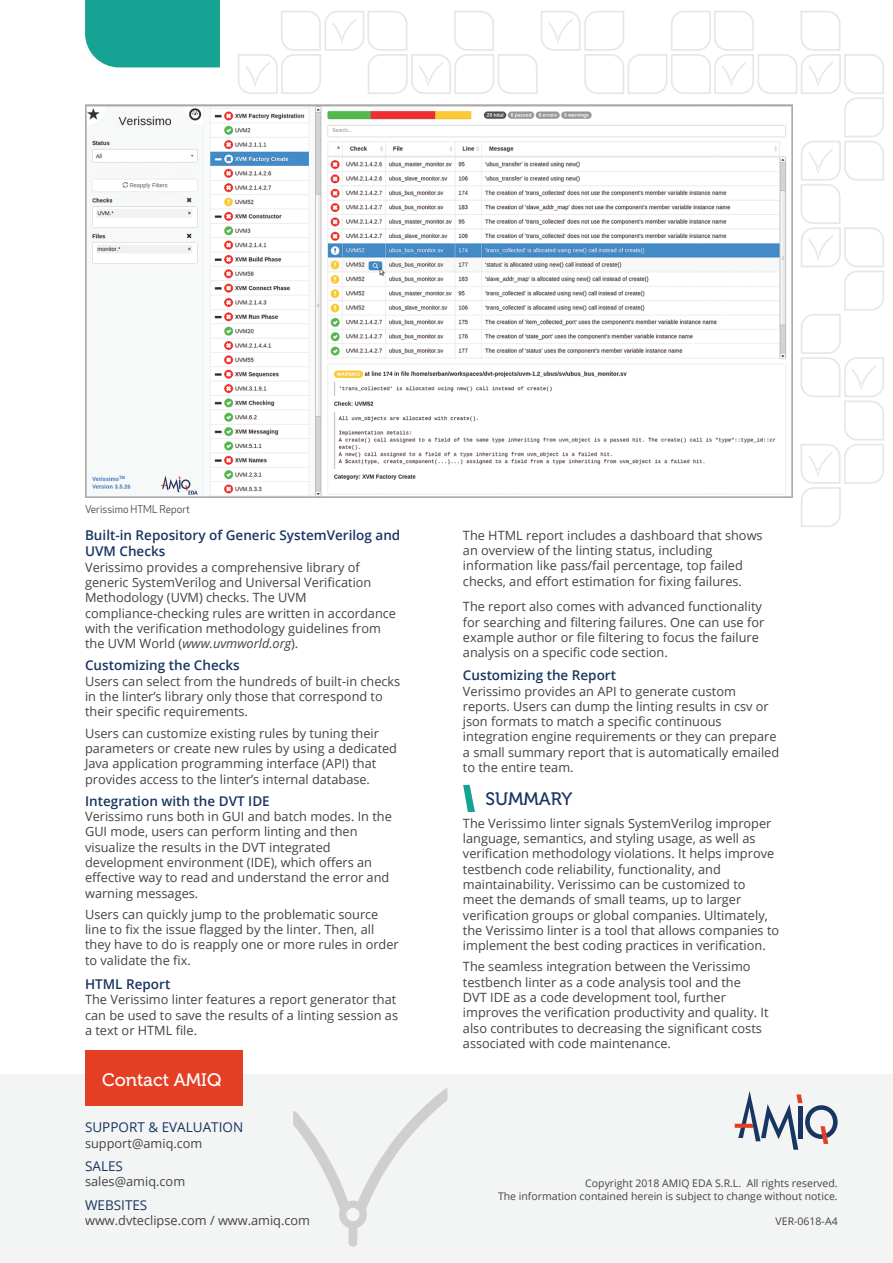
<style>
.page{position:relative;width:893px;height:1263px;background:#fff}
.page>*{position:absolute;margin:0;border:0;box-sizing:border-box;transform-origin:0 0}
.t1{font:18px "Museo 500";color:#fff}
.t2{font:18px "Museo 500";color:#183661}
.t3{font:600 13.5px/16.2px "Open Sans";color:#183661}
.t4{font:13.5px "Open Sans";color:#183661}
.t5{font:12.75px/15.3px "Open Sans";color:#434343}
.t6{font:10.5px/12.6px "Open Sans";color:#434343;text-align:right}
.t7{font:10.5px "Apex New";color:#434343}
.s1{font-style:italic}
</style>
<div class="page">
<div style="left:0;top:1074px;width:893px;height:189px;background:#f3f4f4"></div>
<svg style="left:463px;top:785px;width:12px;height:27px"></svg>
<div style="left:85px;top:1050px;width:157px;height:55px;background:#e43f25"></div>
<div style="left:348px;top:1222px;width:9px;height:25px;background:#cfcfce;border-radius:4px"></div>
<svg style="left:293px;top:1088px;width:154px;height:140px"></svg>
<svg style="left:85px;top:104px;width:153px;height:394px"></svg>
<div style="left:85px;top:0;width:135px;height:67px;background:#17a393"></div>
<svg style="left:238px;top:11px;width:646px;height:516px"></svg>
<svg style="left:735px;top:1091px;width:103px;height:59px"></svg>
<p class="t7" style="left:85px;top:503px;width:107px">Verissimo HTML Report</p>
<p class="t3" style="left:85px;top:527px;width:317px">Built-in Repository of Generic SystemVerilog and<br>UVM Checks</p>
<p class="t5" style="left:85px;top:559px;width:312px">Verissimo provides a comprehensive library of generic SystemVerilog and Universal Verification Methodology (UVM) checks. The UVM compliance-checking rules are written in accordance with the verification methodology guidelines from the UVM World (<span class="s1">www.uvmworld.org</span>).</p>
<p class="t3" style="left:85px;top:657px;width:156px">Customizing the Checks</p>
<p class="t5" style="left:85px;top:673px;width:317px">Users can select from the hundreds of built-in checks in the linter’s library only those that correspond to their specific requirements.</p>
<p class="t5" style="left:85px;top:725px;width:314px">Users can customize existing rules by tuning their parameters or create new rules by using a dedicated Java application programming interface (API) that provides access to the linter’s internal database.</p>
<p class="t3" style="left:85px;top:792px;width:186px">Integration with the DVT IDE</p>
<p class="t5" style="left:85px;top:808px;width:308px">Verissimo runs both in GUI and batch modes. In the GUI mode, users can perform linting and then visualize the results in the DVT integrated development environment (IDE), which offers an effective way to read and understand the error and warning messages.</p>
<p class="t5" style="left:85px;top:906px;width:315px">Users can quickly jump to the problematic source line to fix the issue flagged by the linter. Then, all they have to do is reapply one or more rules in order to validate the fix.</p>
<p class="t3" style="left:85px;top:976px;width:87px">HTML Report</p>
<p class="t5" style="left:85px;top:992px;width:315px">The Verissimo linter features a report generator that can be used to save the results of a linting session as a text or HTML file.</p>
<h1 class="t1" style="left:102px;top:1070px;width:121px">Contact AMIQ</h1>
<p class="t4" style="left:85px;top:1118px;width:160px">SUPPORT &amp; EVALUATION</p>
<p class="t5" style="left:85px;top:1135px;width:119px">support@amiq.com</p>
<p class="t4" style="left:85px;top:1157px;width:39px">SALES</p>
<p class="t5" style="left:85px;top:1174px;width:102px">sales@amiq.com</p>
<p class="t4" style="left:85px;top:1195px;width:64px">WEBSITES</p>
<p class="t5" style="left:85px;top:1212px;width:227px">www.dvteclipse.com / www.amiq.com</p>
<p class="t5" style="left:463px;top:527px;width:301px">The HTML report includes a dashboard that shows an overview of the linting status, including information like pass/fail percentage, top failed checks, and effort estimation for fixing failures.</p>
<p class="t5" style="left:463px;top:599px;width:303px">The report also comes with advanced functionality for searching and filtering failures. One can use for example author or file filtering to focus the failure analysis on a specific code section.</p>
<p class="t3" style="left:463px;top:667px;width:155px">Customizing the Report</p>
<p class="t5" style="left:463px;top:683px;width:318px">Verissimo provides an API to generate custom reports. Users can dump the linting results in csv or json formats to match a specific continuous integration engine requirements or they can prepare a small summary report that is automatically emailed to the entire team.</p>
<h1 class="t2" style="left:485px;top:789px;width:88px">SUMMARY</h1>
<p class="t5" style="left:463px;top:815px;width:318px">The Verissimo linter signals SystemVerilog improper language, semantics, and styling usage, as well as verification methodology violations. It helps improve testbench code reliability, functionality, and maintainability. Verissimo can be customized to meet the demands of small teams, up to larger verification groups or global companies. Ultimately, the Verissimo linter is a tool that allows companies to implement the best coding practices in verification.</p>
<p class="t5" style="left:463px;top:959px;width:307px">The seamless integration between the Verissimo testbench linter as a code analysis tool and the<br>DVT IDE as a code development tool, further improves the verification productivity and quality. It also contributes to decreasing the significant costs associated with code maintenance.</p>
<p class="t6" style="left:498px;top:1177px;width:341px">Copyright 2018 AMIQ EDA S.R.L. All rights reserved.<br>The information contained herein is subject to change without notice.</p>
<p class="t6" style="left:776px;top:1214px;width:64px">VER-0618-A4</p>
</div>
